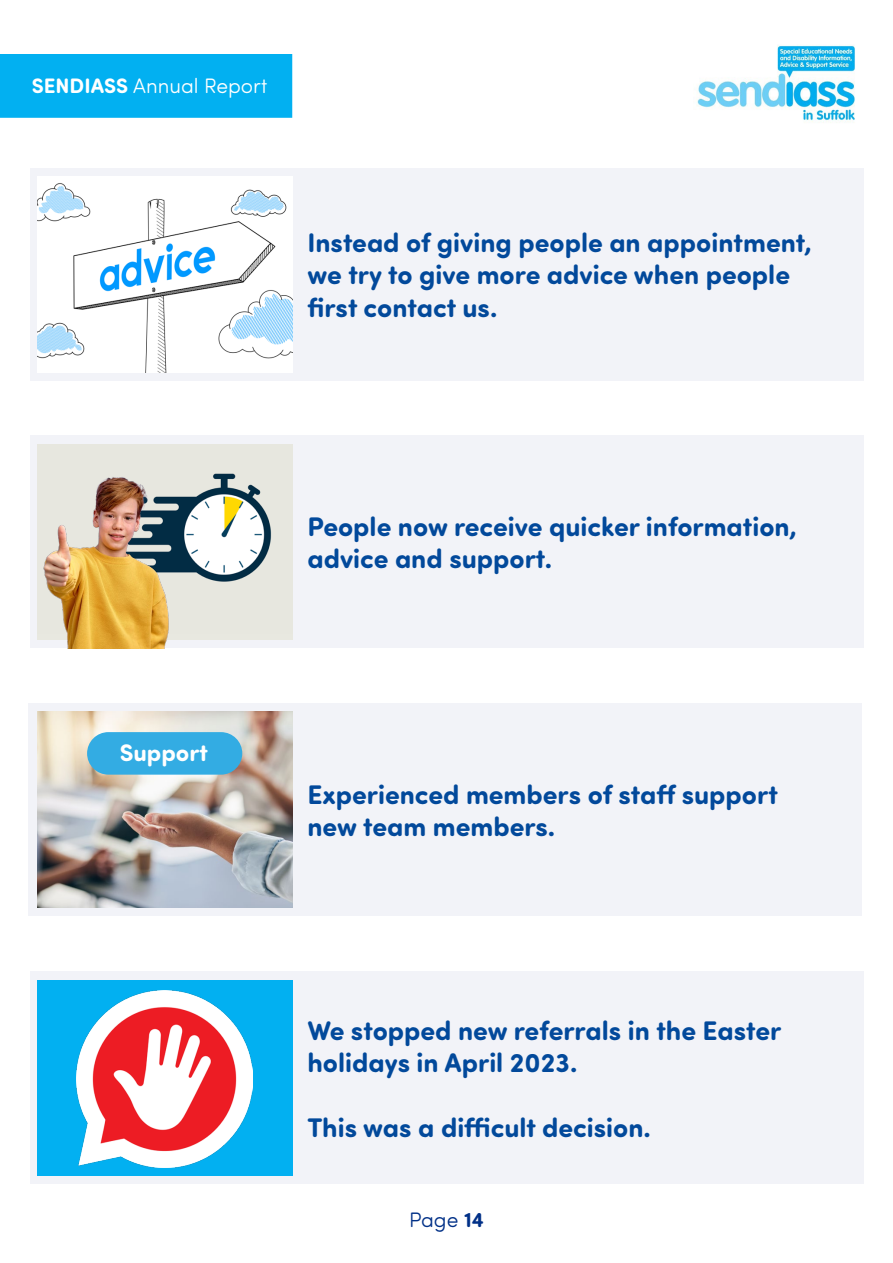
<style>
.page{position:relative;width:893px;height:1263px;background:#fff}
.page>*{position:absolute;margin:0;border:0;box-sizing:border-box;transform-origin:0 0}
.t1{font:700 27px/32.4px "Sofia Pro Soft";color:#02499b}
.t2{font:700 24px "Sofia Pro Soft";color:#fff}
.t3{font:300 21px "Sofia Pro Soft";color:#feffff}
.t4{font:300 21px "Sofia Pro Soft";color:#003087}
.s1{font-weight:700}
</style>
<div class="page">
<img style="left:696px;top:45px;width:159px;height:78px">
<div style="left:30px;top:168px;width:833px;height:213px;background:#f2f3f8"></div>
<div style="left:30px;top:435px;width:833px;height:213px;background:#f2f3f8"></div>
<div style="left:29px;top:703px;width:833px;height:213px;background:#f2f3f8"></div>
<div style="left:30px;top:971px;width:833px;height:213px;background:#f2f3f8"></div>
<img style="left:38px;top:444px;width:255px;height:189px">
<img style="left:38px;top:712px;width:255px;height:195px">
<div style="left:37px;top:980px;width:255px;height:195px;background:#02b0f1"></div>
<img style="left:76px;top:991px;width:177px;height:176px">
<img style="left:38px;top:176px;width:255px;height:196px">
<img style="left:37px;top:459px;width:141px;height:189px">
<div style="left:0;top:54px;width:293px;height:64px;background:#02b0f1"></div>
<div style="left:87px;top:732px;width:155px;height:43px;background:#33ace3;border-radius:21px"></div>
<p class="t3" style="left:32px;top:71px;width:237px"><span class="s1">SENDIASS</span> Annual Report</p>
<p class="t1" style="left:307px;top:225px;width:506px">Instead of giving people an appointment, we try to give more advice when people first contact us.</p>
<p class="t2" style="left:120px;top:735px;width:90px">Support</p>
<p class="t1" style="left:307px;top:508px;width:491px">People now receive quicker information, advice and support.</p>
<p class="t1" style="left:307px;top:776px;width:472px">Experienced members of staff support new team members.</p>
<p class="t1" style="left:307px;top:1012px;width:475px">We stopped new referrals in the Easter holidays in April 2023.</p>
<p class="t1" style="left:307px;top:1109px;width:345px">This was a difficult decision.</p>
<p class="t4" style="left:409px;top:1206px;width:76px">Page <span class="s1">14</span></p>
</div>
